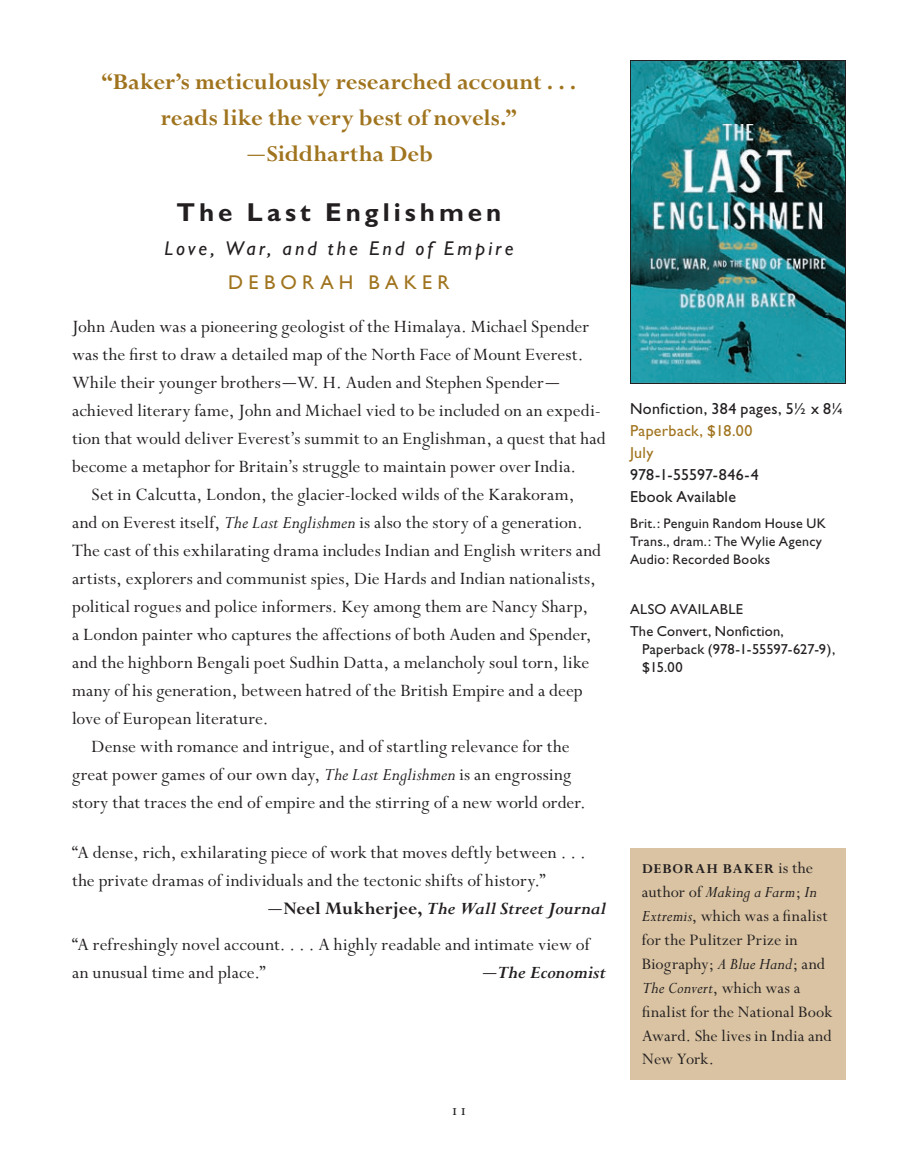
<style>
.page{position:relative;width:918px;height:1152px;background:#fff}
.page>*{position:absolute;margin:0;border:0;box-sizing:border-box;transform-origin:0 0}
.t1{font:700 26px "Gill Sans";letter-spacing:.155em;color:#231f20}
.t2{font:700 25px/36px "Perpetua";letter-spacing:-.005em;color:#a0741e;text-align:center}
.t3{font:italic 20px "Gill Sans";letter-spacing:.155em;color:#231f20}
.t4{font:20px "Gill Sans";letter-spacing:.265em;color:#a0741e}
.t5{font:19.6px/28px "Perpetua";letter-spacing:.01em;color:#231f20}
.t6{font:italic 700 19.6px "Perpetua";letter-spacing:-.005em;color:#231f20}
.t7{font:18px/24px "Perpetua";letter-spacing:.01em;color:#231f20}
.t8{font:16px/22px "Gill Sans";letter-spacing:.02em;color:#231f20}
.t9{font:16px/22px "Gill Sans";letter-spacing:.02em;color:#a0741e}
.t10{font:700 15px "Perpetua";letter-spacing:.075em;color:#231f20}
.t11{font:14.4px/22px "Gill Sans";letter-spacing:.015em;color:#231f20}
.t12{font:14px/18px "Gill Sans";letter-spacing:.02em;color:#231f20}
.s1{font-family:"Veljovic";font-weight:400}
.s2{font-family:"Veljovic"}
.s3{font-style:italic}
.s4{font-family:"Veljovic";font-weight:400;font-style:normal}
.s5{font-style:normal}
.s6{font-weight:400;font-size:18px}
</style>
<div class="page">
<img style="left:632px;top:62px;width:212px;height:320px">
<div style="left:630px;top:60px;width:216px;height:324px;border:1px solid #231f20"></div>
<div style="left:630px;top:848px;width:216px;height:232px;background:#d9c3a2"></div>
<p class="t2" style="left:102px;top:65px;width:476px">“Baker’s meticulously researched account . . . reads like the very best of novels.” <span class="s1">—</span>Siddhartha Deb</p>
<h1 class="t1" style="left:177px;top:197px;width:326px">The Last Englishmen</h1>
<p class="t3" style="left:164px;top:237px;width:351px">Love, War, and the End of Empire</p>
<p class="t4" style="left:228px;top:271px;width:223px">DEBORAH BAKER</p>
<p class="t5" style="left:72px;top:313px;width:519px">John Auden was a pioneering geologist of the Himalaya. Michael Spender</p>
<p class="t5" style="left:72px;top:341px;width:513px">was the first to draw a detailed map of the North Face of Mount Everest.</p>
<p class="t5" style="left:72px;top:369px;width:491px">While their younger brothers<span class="s2">—</span>W. H. Auden and Stephen Spender<span class="s2">—</span></p>
<p class="t5" style="left:72px;top:397px;width:530px">achieved literary fame, John and Michael vied to be included on an expedi-</p>
<p class="t5" style="left:72px;top:425px;width:535px">tion that would deliver Everest’s summit to an Englishman, a quest that had</p>
<p class="t5" style="left:72px;top:453px;width:506px">become a metaphor for Britain’s struggle to maintain power over India.</p>
<p class="t5" style="left:92px;top:481px;width:484px">Set in Calcutta, London, the glacier-locked wilds of the Karakoram,</p>
<p class="t5" style="left:72px;top:509px;width:512px">and on Everest itself, <span class="s3">The Last Englishmen</span> is also the story of a generation.</p>
<p class="t5" style="left:72px;top:537px;width:531px">The cast of this exhilarating drama includes Indian and English writers and</p>
<p class="t5" style="left:72px;top:565px;width:525px">artists, explorers and communist spies, Die Hards and Indian nationalists,</p>
<p class="t5" style="left:72px;top:593px;width:518px">political rogues and police informers. Key among them are Nancy Sharp,</p>
<p class="t5" style="left:72px;top:621px;width:521px">a London painter who captures the affections of both Auden and Spender,</p>
<p class="t5" style="left:72px;top:649px;width:519px">and the highborn Bengali poet Sudhin Datta, a melancholy soul torn, like</p>
<p class="t5" style="left:72px;top:677px;width:512px">many of his generation, between hatred of the British Empire and a deep</p>
<p class="t5" style="left:72px;top:705px;width:198px">love of European literature.</p>
<p class="t5" style="left:92px;top:733px;width:480px">Dense with romance and intrigue, and of startling relevance for the</p>
<p class="t5" style="left:72px;top:761px;width:501px">great power games of our own day, <span class="s3">The Last Englishmen</span> is an engrossing</p>
<p class="t5" style="left:72px;top:789px;width:515px">story that traces the end of empire and the stirring of a new world order.</p>
<p class="t5" style="left:72px;top:839px;width:515px">“A dense, rich, exhilarating piece of work that moves deftly between . . .</p>
<p class="t5" style="left:72px;top:867px;width:475px">the private dramas of individuals and the tectonic shifts of history.”</p>
<p class="t6" style="left:267px;top:898px;width:341px"><span class="s4">—</span><span class="s5">Neel Mukherjee,</span> The Wall Street Journal</p>
<p class="t5" style="left:72px;top:931px;width:519px">“A refreshingly novel account. . . . A highly readable and intimate view of an unusual time and place.”</p>
<p class="t6" style="left:481px;top:962px;width:126px"><span class="s4">—</span>The Economist</p>
<p class="t8" style="left:630px;top:398px;width:216px">Nonfiction, 384 pages, 5½ x 8¼</p>
<p class="t9" style="left:630px;top:420px;width:124px">Paperback, $18.00<br>July</p>
<p class="t8" style="left:630px;top:464px;width:130px">978-1-55597-846-4<br>Ebook Available</p>
<p class="t12" style="left:630px;top:515px;width:198px">Brit.: Penguin Random House UK<br>Trans., dram.: The Wylie Agency<br>Audio: Recorded Books</p>
<p class="t11" style="left:630px;top:598px;width:155px">ALSO AVAILABLE<br>The Convert, Nonfiction,</p>
<p class="t11" style="left:642px;top:640px;width:195px;line-height:18px">Paperback (978-1-55597-627-9), $15.00</p>
<p class="t10" style="left:642px;top:860px;width:173px">DEBORAH BAKER <span class="s6">is the</span></p>
<p class="t7" style="left:642px;top:880px;width:192px">author of <span class="s3">Making a Farm</span> ; <span class="s3">In<br>Extremis</span> , which was a finalist for the Pulitzer Prize in<br>Biography; <span class="s3">A Blue Hand</span> ; and<br><span class="s3">The Convert</span> , which was a finalist for the National Book<br>Award. She lives in India and<br>New York.</p>
</div>
